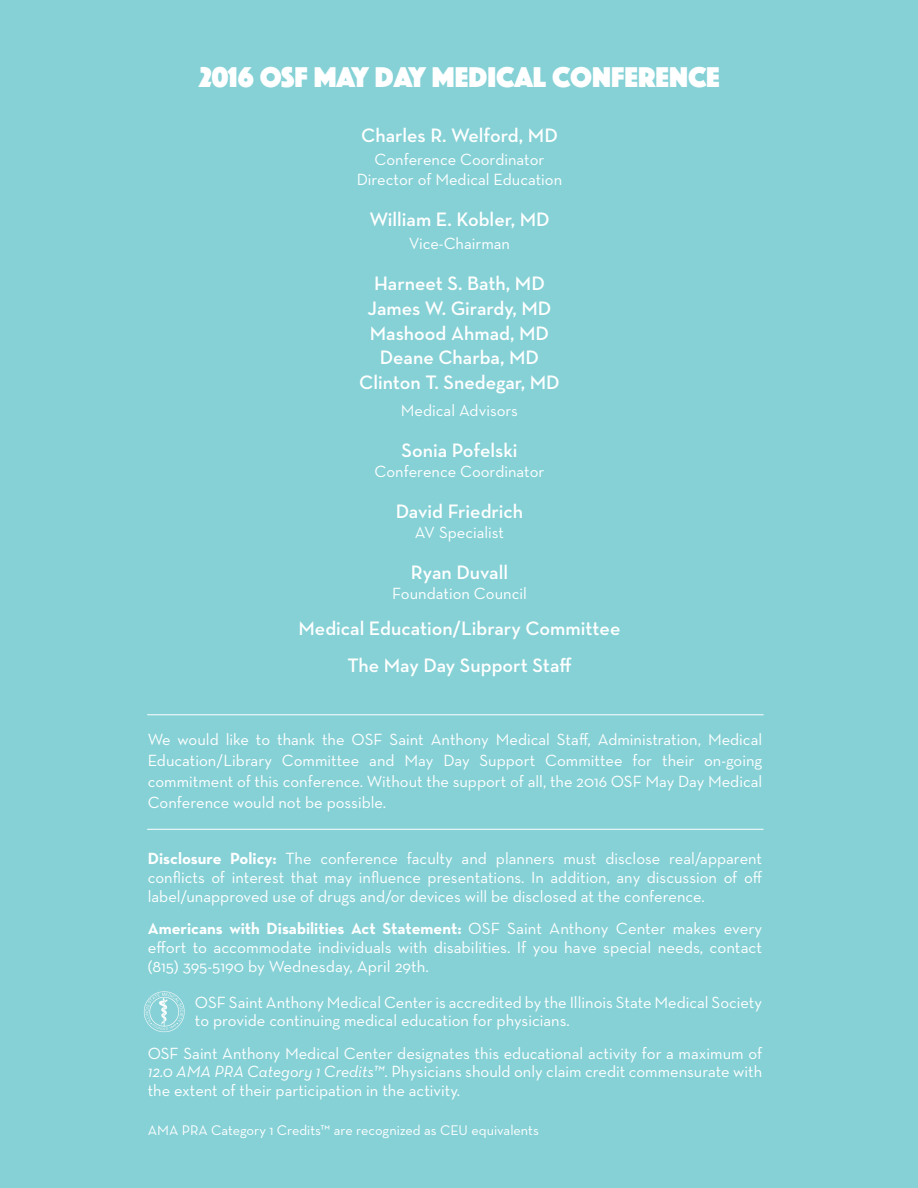
<style>
.page{position:relative;width:918px;height:1188px;background:#85d1d6}
.page>*{position:absolute;margin:0;border:0;box-sizing:border-box;transform-origin:0 0}
.t1{font:29.7px "Phosphate Solid";color:#fff}
.t2{font:600 19.8px "Neutra Text";color:#fff}
.t3{font:16.5px/18.8px "Neutra Text";color:#fff;text-align:justify}
.t4{font:14.25px "Neutra Text";color:#fff}
.s1{font-weight:700}
.s2{font-style:italic}
</style>
<div class="page">
<hr style="left:147px;top:714px;width:617px;height:1px;background:#fff">
<hr style="left:147px;top:829px;width:617px;height:1px;background:#fff">
<img style="left:143px;top:991px;width:42px;height:42px">
<p class="t1" style="left:199px;top:56px;width:522px">2016 OSF MAY DAY MEDICAL CONFERENCE</p>
<p class="t2" style="left:361px;top:123px;width:198px">Charles R. Welford, MD</p>
<p class="t3" style="left:375px;top:150px;width:171px">Conference Coordinator</p>
<p class="t3" style="left:357px;top:170px;width:207px">Director of Medical Education</p>
<p class="t2" style="left:369px;top:207px;width:182px">William E. Kobler, MD</p>
<p class="t3" style="left:409px;top:234px;width:103px">Vice-Chairman</p>
<p class="t2" style="left:374px;top:271px;width:172px">Harneet S. Bath, MD</p>
<p class="t2" style="left:368px;top:296px;width:185px">James W. Girardy, MD</p>
<p class="t2" style="left:370px;top:321px;width:181px">Mashood Ahmad, MD</p>
<p class="t2" style="left:380px;top:346px;width:161px">Deane Charba, MD</p>
<p class="t2" style="left:359px;top:370px;width:202px">Clinton T. Snedegar, MD</p>
<p class="t3" style="left:401px;top:401px;width:119px">Medical Advisors</p>
<p class="t2" style="left:402px;top:438px;width:118px">Sonia Pofelski</p>
<p class="t3" style="left:375px;top:462px;width:171px">Conference Coordinator</p>
<p class="t2" style="left:396px;top:499px;width:129px">David Friedrich</p>
<p class="t3" style="left:415px;top:523px;width:91px">AV Specialist</p>
<p class="t2" style="left:411px;top:560px;width:99px">Ryan Duvall</p>
<p class="t3" style="left:392px;top:583px;width:136px">Foundation Council</p>
<p class="t2" style="left:299px;top:616px;width:323px">Medical Education/Library Committee</p>
<p class="t2" style="left:347px;top:653px;width:226px">The May Day Support Staff</p>
<p class="t3" style="left:148px;top:729px;width:616px;line-height:21px">We would like to thank the OSF Saint Anthony Medical Staff, Administration, Medical Education/Library Committee and May Day Support Committee for their on-going commitment of this conference. Without the support of all, the 2016 OSF May Day Medical Conference would not be possible.</p>
<p class="t3" style="left:148px;top:849px;width:616px"><span class="s1">Disclosure Policy:</span> The conference faculty and planners must disclose real/apparent conflicts of interest that may influence presentations. In addition, any discussion of off label/unapproved use of drugs and/or devices will be disclosed at the conference.</p>
<p class="t3" style="left:148px;top:919px;width:616px"><span class="s1">Americans with Disabilities Act Statement:</span> OSF Saint Anthony Center makes every effort to accommodate individuals with disabilities. If you have special needs, contact (815) 395-5190 by Wednesday, April 29th.</p>
<p class="t3" style="left:195px;top:992px;width:569px">OSF Saint Anthony Medical Center is accredited by the Illinois State Medical Society to provide continuing medical education for physicians.</p>
<p class="t3" style="left:148px;top:1043px;width:616px">OSF Saint Anthony Medical Center designates this educational activity for a maximum of <span class="s2">12.0 AMA PRA Category 1 Credits™</span>. Physicians should only claim credit commensurate with the extent of their participation in the activity.</p>
<p class="t4" style="left:148px;top:1122px;width:393px">AMA PRA Category 1 Credits™ are recognized as CEU equivalents</p>
</div>
